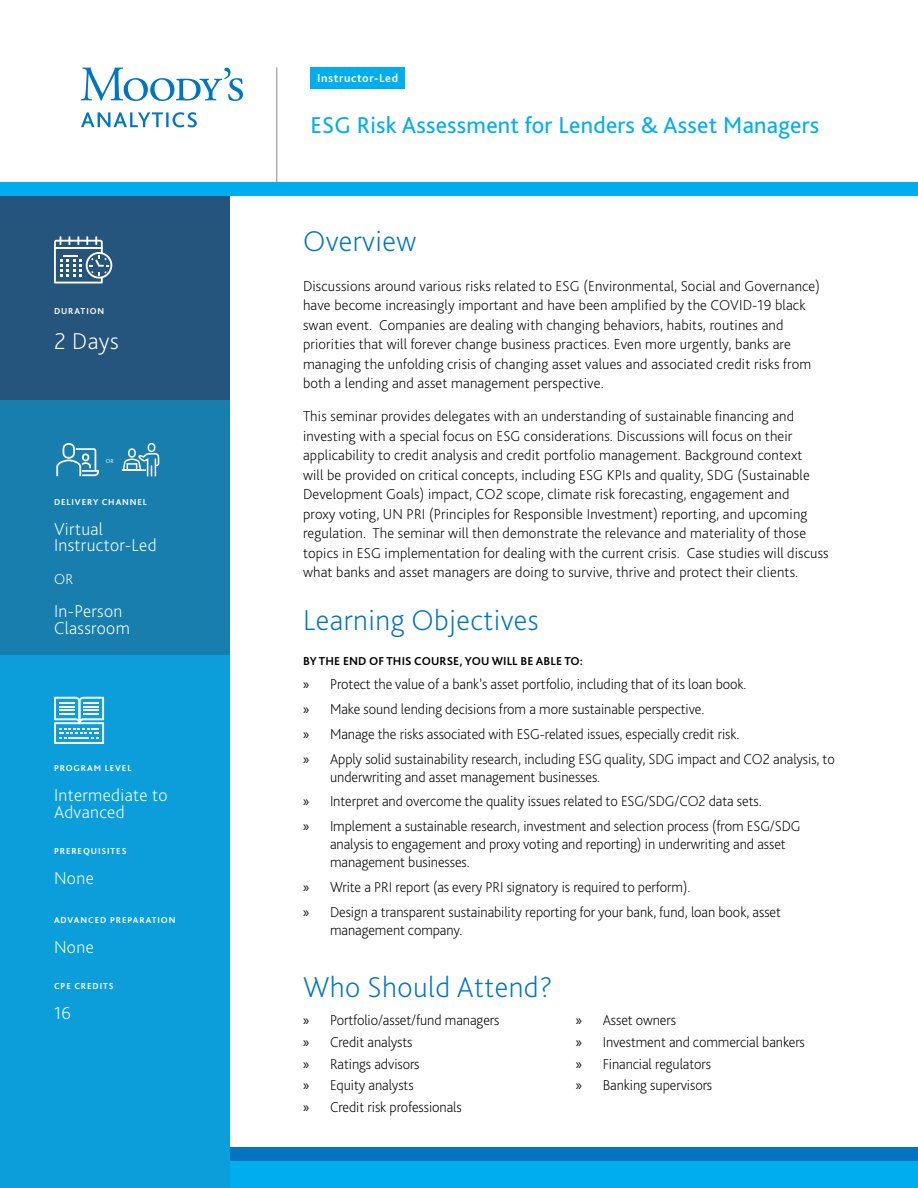
<style>
.page{position:relative;width:918px;height:1188px;background:#fff}
.page>*{position:absolute;margin:0;border:0;box-sizing:border-box;transform-origin:0 0}
.t1{font:200 30px "Bliss Pro";letter-spacing:.015em;color:#0076c0}
.t2{font:24px "Bliss Pro";letter-spacing:.01em;color:#00aeef}
.t3{font:200 24px "Bliss Pro";color:#fff}
.t4{font:200 18px/16.5px "Bliss Pro";letter-spacing:.02em;color:#fff}
.t5{font:200 15px/19.5px "Bliss Pro";letter-spacing:.01em;color:#000}
.t6{font:200 15px "Bliss Pro";color:#fff}
.t7{font:700 12px "Bliss Pro";letter-spacing:.01em;color:#000}
.t8{font:700 12px "Bliss Pro";letter-spacing:.05em;color:#fff}
.t9{font:700 9px "Bliss Pro";letter-spacing:.1em;color:#fff}
.t10{font:300 6px "Bliss Pro";color:#fff}
.s1{font-family:"Myriad Pro";font-weight:400}
</style>
<div class="page">
<svg style="left:81px;top:68px;width:162px;height:59px"></svg>
<hr style="left:276px;top:68px;width:1px;height:114px;background:#939598">
<div style="left:310px;top:68px;width:95px;height:21px;background:#00aeef"></div>
<div style="left:0;top:194px;width:230px;height:206px;background:#25547c"></div>
<svg style="left:54px;top:236px;width:58px;height:47px"></svg>
<div style="left:0;top:1161px;width:918px;height:27px;background:#00aeef"></div>
<div style="left:0;top:1148px;width:918px;height:13px;background:#0076c0"></div>
<div style="left:0;top:182px;width:918px;height:14px;background:#00aeef"></div>
<div style="left:0;top:652px;width:230px;height:536px;background:#0c9eda"></div>
<svg style="left:54px;top:697px;width:50px;height:47px"></svg>
<div style="left:0;top:400px;width:230px;height:254px;background:#177eae"></div>
<svg style="left:121px;top:442px;width:39px;height:35px"></svg>
<svg style="left:56px;top:443px;width:43px;height:33px"></svg>
<p class="t9" style="left:54px;top:305px;width:52px">DURATION</p>
<h2 class="t3" style="left:54px;top:326px;width:66px">2 Days</h2>
<p class="t10" style="left:106px;top:457px;width:9px">OR</p>
<p class="t9" style="left:54px;top:496px;width:95px">DELIVERY CHANNEL</p>
<p class="t4" style="left:54px;top:520px;width:104px">Virtual<br>Instructor-Led</p>
<p class="t6" style="left:54px;top:570px;width:21px">OR</p>
<p class="t4" style="left:54px;top:602px;width:77px">In-Person<br>Classroom</p>
<p class="t9" style="left:54px;top:763px;width:79px">PROGRAM LEVEL</p>
<p class="t4" style="left:54px;top:786px;width:115px">Intermediate to<br>Advanced</p>
<p class="t9" style="left:54px;top:845px;width:74px">PREREQUISITES</p>
<p class="t4" style="left:54px;top:869px;width:41px">None</p>
<p class="t9" style="left:54px;top:914px;width:123px">ADVANCED PREPARATION</p>
<p class="t4" style="left:54px;top:938px;width:41px">None</p>
<p class="t9" style="left:54px;top:981px;width:61px">CPE CREDITS</p>
<p class="t4" style="left:54px;top:1005px;width:18px">16</p>
<p class="t8" style="left:317px;top:71px;width:83px">Instructor-Led</p>
<h2 class="t2" style="left:310px;top:110px;width:510px">ESG Risk Assessment for Lenders &amp; Asset Managers</h2>
<h1 class="t1" style="left:303px;top:222px;width:115px">Overview</h1>
<p class="t5" style="left:303px;top:275px;width:518px">Discussions around various risks related to ESG (Environmental, Social and Governance) have become increasingly important and have been amplified by the COVID-19 black swan event. Companies are dealing with changing behaviors, habits, routines and priorities that will forever change business practices. Even more urgently, banks are managing the unfolding crisis of changing asset values and associated credit risks from both a lending and asset management perspective.</p>
<p class="t5" style="left:303px;top:406px;width:527px">This seminar provides delegates with an understanding of sustainable financing and investing with a special focus on ESG considerations. Discussions will focus on their applicability to credit analysis and credit portfolio management. Background context<br>will be provided on critical concepts, including ESG KPIs and quality, SDG (Sustainable Development Goals) impact, CO2 scope, climate risk forecasting, engagement and<br>proxy voting, UN PRI (Principles for Responsible Investment) reporting, and upcoming regulation. The seminar will then demonstrate the relevance and materiality of those topics in ESG implementation for dealing with the current crisis. Case studies will discuss what banks and asset managers are doing to survive, thrive and protect their clients.</p>
<h1 class="t1" style="left:303px;top:601px;width:237px">Learning Objectives</h1>
<p class="t7" style="left:303px;top:653px;width:282px">BY THE END OF THIS COURSE, YOU WILL BE ABLE TO:</p>
<p class="t5" style="left:303px;top:672px;width:533px;line-height:24.8px"><span class="s1">»</span> Protect the value of a bank’s asset portfolio, including that of its loan book.<br><span class="s1">»</span> Make sound lending decisions from a more sustainable perspective.<br><span class="s1">»</span> Manage the risks associated with ESG-related issues, especially credit risk.<br><span class="s1">»</span> Apply solid sustainability research, including ESG quality, SDG impact and CO2 analysis, to</p>
<p class="t5" style="left:303px;top:764px;width:499px;line-height:24.8px;text-indent:27px">underwriting and asset management businesses.<br><span class="s1">»</span> Interpret and overcome the quality issues related to ESG/SDG/CO2 data sets.<br><span class="s1">»</span> Implement a sustainable research, investment and selection process (from ESG/SDG</p>
<p class="t5" style="left:330px;top:835px;width:457px;line-height:18px">analysis to engagement and proxy voting and reporting) in underwriting and asset management businesses.</p>
<p class="t5" style="left:303px;top:874px;width:480px;line-height:24.8px"><span class="s1">»</span> Write a PRI report (as every PRI signatory is required to perform).<br><span class="s1">»</span> Design a transparent sustainability reporting for your bank, fund, loan book, asset</p>
<p class="t5" style="left:330px;top:919px;width:134px">management company.</p>
<h1 class="t1" style="left:303px;top:968px;width:251px">Who Should Attend?</h1>
<p class="t5" style="left:303px;top:1009px;width:198px;line-height:21.8px"><span class="s1">»</span> Portfolio/asset/fund managers <span class="s1">»</span> Credit analysts<br><span class="s1">»</span> Ratings advisors<br><span class="s1">»</span> Equity analysts<br><span class="s1">»</span> Credit risk professionals</p>
<p class="t5" style="left:576px;top:1009px;width:231px;line-height:21.8px"><span class="s1">»</span> Asset owners<br><span class="s1">»</span> Investment and commercial bankers <span class="s1">»</span> Financial regulators<br><span class="s1">»</span> Banking supervisors</p>
</div>
